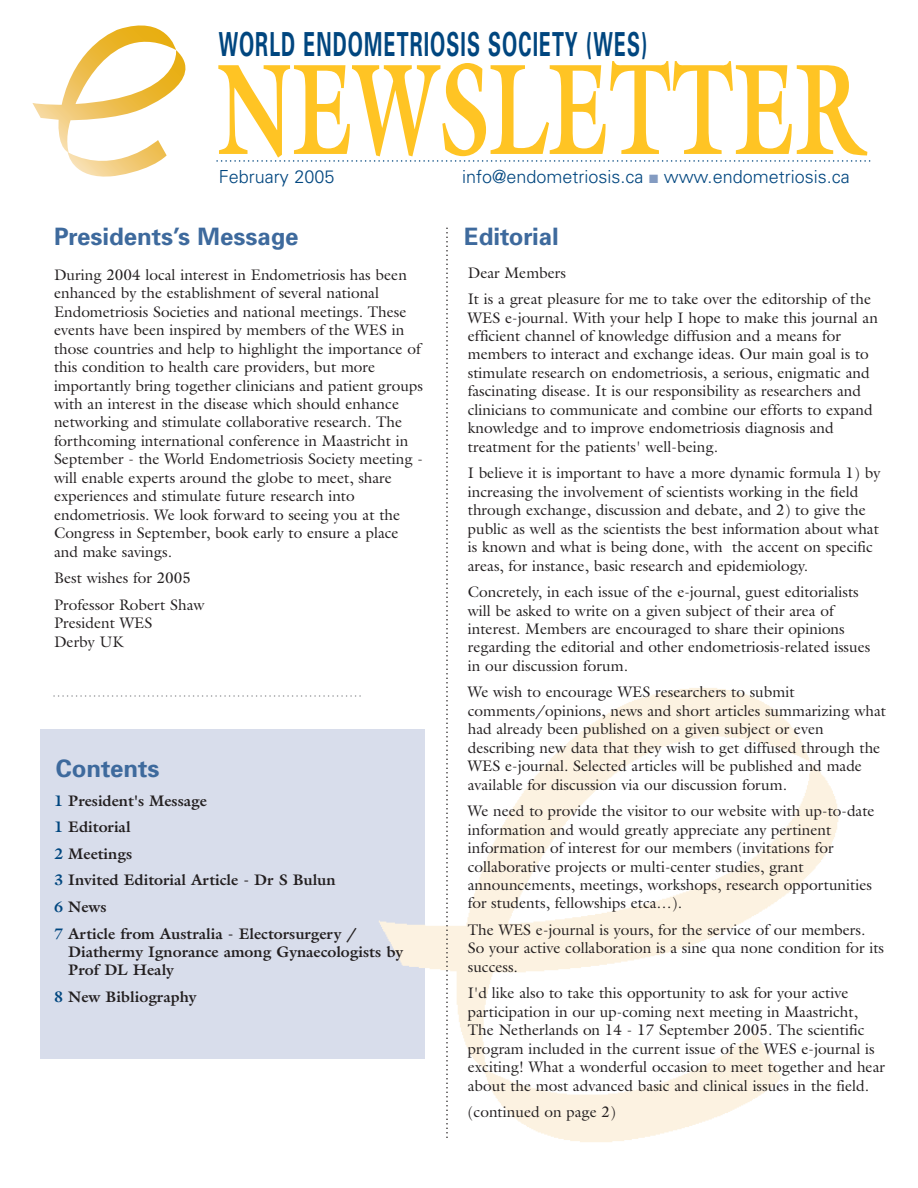
<style>
.page{position:relative;width:918px;height:1188px;background:#fff}
.page>*{position:absolute;margin:0;border:0;box-sizing:border-box;transform-origin:0 0}
.t1{font:700 130.5px "Galliard";color:#ffc424;scale:.67 1}
.t2{font:700 33.15px "Univers";letter-spacing:.055em;color:#00467f;scale:.59 1}
.t3{font:700 24px "Univers";color:#3e6a9d}
.t4{font:300 18px "Univers";color:#00467f}
.t5{font:15.3px/18.5px "Galliard";color:#231f20}
.t6{font:700 15.3px/26.5px "Galliard";color:#231f20}
.s1{color:#839bc1}
.s2{color:#00467f}
</style>
<div class="page">
<div style="left:40px;top:729px;width:385px;height:329px;background:#d8ddeb"></div>
<img style="left:368px;top:688px;width:471px;height:454px">
<svg style="left:32px;top:25px;width:154px;height:152px"></svg>
<svg style="left:217px;top:160px;width:654px;height:2px"></svg>
<svg style="left:446px;top:228px;width:2px;height:913px"></svg>
<svg style="left:54px;top:695px;width:307px;height:2px"></svg>
<h2 class="t2" style="left:219px;top:32px;width:728px">WORLD ENDOMETRIOSIS SOCIETY (WES)</h2>
<h1 class="t1" style="left:218px;top:60px;width:962px">NEWSLETTER</h1>
<p class="t4" style="left:219px;top:170px;width:117px">February 2005</p>
<p class="t4" style="left:462px;top:170px;width:389px">info@endometriosis.ca <span class="s1">■</span> www.endometriosis.ca</p>
<h3 class="t3" style="left:54px;top:228px;width:246px">Presidents’s Message</h3>
<p class="t5" style="left:54px;top:267px;width:371px">During 2004 local interest in Endometriosis has been enhanced by the establishment of several national Endometriosis Societies and national meetings. These events have been inspired by members of the WES in those countries and help to highlight the importance of this condition to health care providers, but more importantly bring together clinicians and patient groups with an interest in the disease which should enhance networking and stimulate collaborative research. The forthcoming international conference in Maastricht in September - the World Endometriosis Society meeting - will enable experts around the globe to meet, share experiences and stimulate future research into endometriosis. We look forward to seeing you at the Congress in September, book early to ensure a place and make savings.</p>
<p class="t5" style="left:54px;top:566px;width:152px;line-height:26.5px">Best wishes for 2005<br>Professor Robert Shaw</p>
<p class="t5" style="left:54px;top:615px;width:100px">President WES<br>Derby UK</p>
<h3 class="t3" style="left:56px;top:760px;width:105px">Contents</h3>
<p class="t6" style="left:54px;top:789px;width:304px"><span class="s2">1</span> President's Message<br><span class="s2">1</span> Editorial<br><span class="s2">2</span> Meetings<br><span class="s2">3</span> Invited Editorial Article - Dr S Bulun<br><span class="s2">6</span> News<br><span class="s2">7</span> Article from Australia - Electorsurgery /</p>
<p class="t6" style="left:68px;top:944px;width:337px;line-height:18.5px">Diathermy Ignorance among Gynaecologists by<br>Prof DL Healy</p>
<p class="t6" style="left:54px;top:985px;width:144px"><span class="s2">8</span> New Bibliography</p>
<h3 class="t3" style="left:464px;top:228px;width:96px">Editorial</h3>
<p class="t5" style="left:468px;top:261px;width:405px;line-height:26.5px">Dear Members<br>It is a great pleasure for me to take over the editorship of the</p>
<p class="t5" style="left:468px;top:310px;width:412px">WES e-journal. With your help I hope to make this journal an efficient channel of knowledge diffusion and a means for members to interact and exchange ideas. Our main goal is to stimulate research on endometriosis, a serious, enigmatic and fascinating disease. It is our responsibility as researchers and clinicians to communicate and combine our efforts to expand knowledge and to improve endometriosis diagnosis and treatment for the patients' well-being.</p>
<p class="t5" style="left:468px;top:465px;width:414px">I believe it is important to have a more dynamic formula 1) by increasing the involvement of scientists working in the field through exchange, discussion and debate, and 2) to give the public as well as the scientists the best information about what is known and what is being done, with the accent on specific areas, for instance, basic research and epidemiology.</p>
<p class="t5" style="left:468px;top:584px;width:404px">Concretely, in each issue of the e-journal, guest editorialists will be asked to write on a given subject of their area of interest. Members are encouraged to share their opinions regarding the editorial and other endometriosis-related issues in our discussion forum.</p>
<p class="t5" style="left:468px;top:685px;width:420px">We wish to encourage WES researchers to submit comments/opinions, news and short articles summarizing what had already been published on a given subject or even describing new data that they wish to get diffused through the WES e-journal. Selected articles will be published and made available for discussion via our discussion forum.</p>
<p class="t5" style="left:468px;top:803px;width:408px">We need to provide the visitor to our website with up-to-date information and would greatly appreciate any pertinent information of interest for our members (invitations for collaborative projects or multi-center studies, grant announcements, meetings, workshops, research opportunities for students, fellowships etca…).</p>
<p class="t5" style="left:468px;top:922px;width:418px">The WES e-journal is yours, for the service of our members.<br>So your active collaboration is a sine qua none condition for its success.</p>
<p class="t5" style="left:468px;top:986px;width:419px">I'd like also to take this opportunity to ask for your active participation in our up-coming next meeting in Maastricht, The Netherlands on 14 - 17 September 2005. The scientific program included in the current issue of the WES e-journal is exciting! What a wonderful occasion to meet together and hear about the most advanced basic and clinical issues in the field.</p>
<p class="t5" style="left:468px;top:1104px;width:150px">(continued on page 2)</p>
</div>
